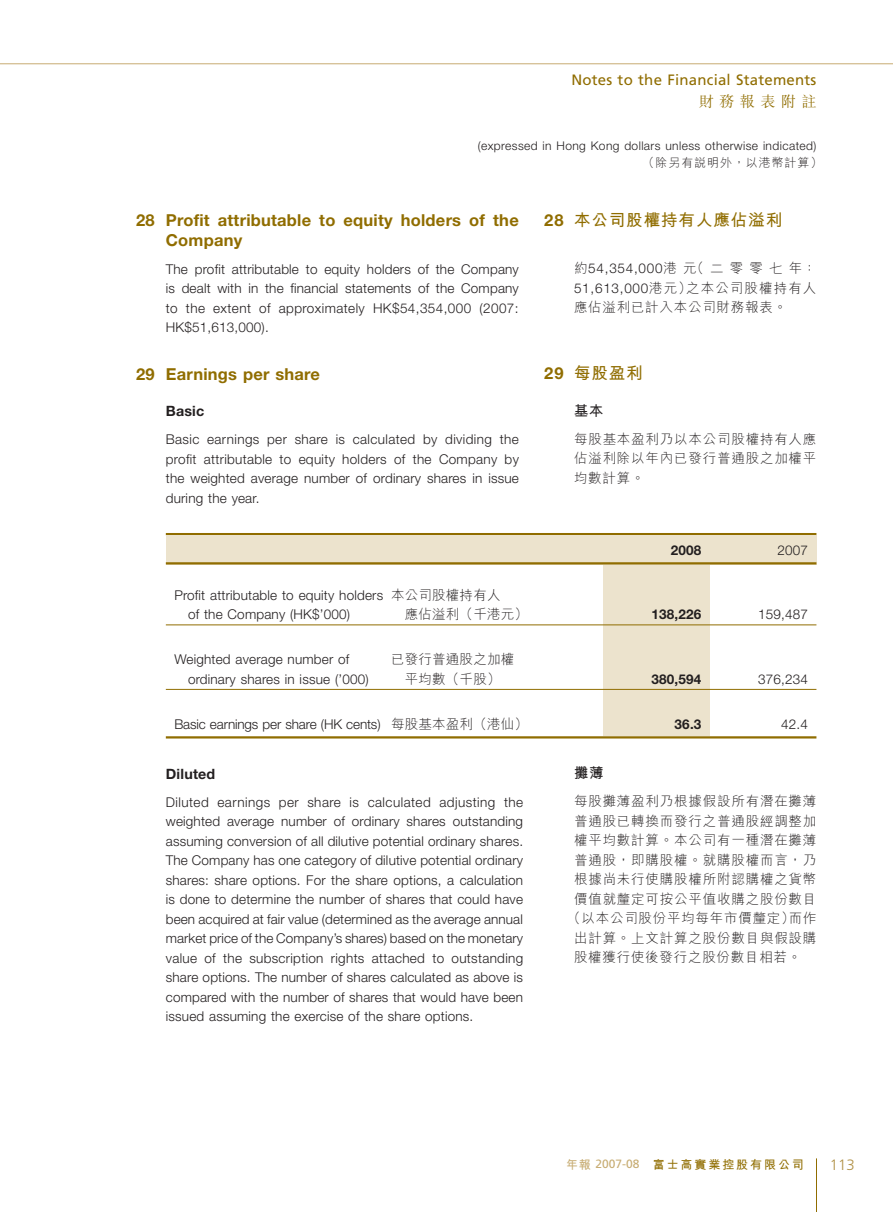
<style>
.page{position:relative;width:893px;height:1212px;background:#fff}
.page>*{position:absolute;margin:0;border:0;box-sizing:border-box;transform-origin:0 0}
.t1{font:700 16.5px/19.5px "Helvetica Neue LT Std";letter-spacing:.015em;color:#906d00}
.t2{font:700 16.5px "M Hei HK";letter-spacing:.055em;color:#906d00}
.t3{font:15px/22.5px "Frutiger LT Std";letter-spacing:.015em;color:#906d00;text-align:right}
.t4{font:300 15px "Frutiger LT Std";color:#b19146}
.t5{font:700 14.25px "Helvetica Neue LT Std";letter-spacing:.015em;color:#231f20}
.t6{font:700 14.25px "M Hei HK";color:#231f20}
.t7{font:300 13.5px/19.5px "Helvetica Neue LT Std";letter-spacing:.015em;color:#231f20;text-align:justify}
.t8{font:300 13.5px/19.5px "M Hei HK";letter-spacing:.06em;color:#231f20;text-align:justify}
.t9{font:300 13.5px "Helvetica Neue LT Std";letter-spacing:-.01em;color:#231f20}
.t10{font:700 13.5px "Helvetica Neue LT Std";letter-spacing:.015em;color:#231f20}
.t11{font:300 13.5px "M Hei HK";letter-spacing:.015em;color:#231f20}
.t12{font:300 12px/16.5px "Helvetica Neue LT Std";letter-spacing:.035em;color:#231f20}
.t13{font:700 12px "M Hei HK";letter-spacing:.16em;color:#906d00}
.s1{font-family:"M Sung HK";font-weight:300}
.s2{font-family:"M Hei HK"}
.s3{font-family:"Helvetica Neue LT Std"}
.s4{color:#c7ac72}
.s5{font-family:"Frutiger LT Std";font-weight:400;color:#c7ac72}
</style>
<div class="page">
<hr style="left:0;top:63px;width:893px;height:1px;background:#c7ac72">
<hr style="left:816px;top:1158px;width:1px;height:54px;background:#906d00">
<hr style="left:166px;top:533px;width:650px;height:2px;background:#906d00">
<div style="left:166px;top:535px;width:650px;height:29px;background:#ece3cd"></div>
<div style="left:604px;top:558px;width:106px;height:178px;background:#ece3cd"></div>
<hr style="left:166px;top:562px;width:650px;height:2px;background:#906d00">
<hr style="left:166px;top:624px;width:650px;height:1px;background:#906d00">
<hr style="left:166px;top:689px;width:650px;height:1px;background:#906d00">
<hr style="left:166px;top:736px;width:650px;height:2px;background:#906d00">
<p class="t3" style="left:571px;top:68px;width:247px">Notes to the Financial Statements<span class="s1">財務報表附註</span></p>
<p class="t12" style="left:643px;top:138px;width:181px;text-indent:-165px">(expressed in Hong Kong dollars unless otherwise indicated)<span class="s2">（除另有說明外，以港幣計算）</span></p>
<p class="t1" style="left:166px;top:210px;width:354px;text-indent:-30px">28 Profit attributable to equity holders of the<br>Company</p>
<p class="t7" style="left:166px;top:259px;width:355px">The profit attributable to equity holders of the Company is dealt with in the financial statements of the Company to the extent of approximately HK$54,354,000 (2007:<br>HK$51,613,000).</p>
<p class="t1" style="left:136px;top:364px;width:185px">29 Earnings per share</p>
<p class="t5" style="left:166px;top:402px;width:40px">Basic</p>
<p class="t7" style="left:166px;top:429px;width:355px">Basic earnings per share is calculated by dividing the profit attributable to equity holders of the Company by the weighted average number of ordinary shares in issue during the year.</p>
<p class="t2" style="left:544px;top:208px;width:239px"><span class="s3">28</span> 本公司股權持有人應佔溢利</p>
<p class="t8" style="left:574px;top:258px;width:244px">約<span class="s3">54,354,000</span>港元（二零零七年：<span class="s3">51,613,000</span>港元）之本公司股權持有人應佔溢利已計入本公司財務報表。</p>
<p class="t2" style="left:544px;top:361px;width:100px"><span class="s3">29</span> 每股盈利</p>
<p class="t6" style="left:574px;top:400px;width:31px">基本</p>
<p class="t8" style="left:574px;top:429px;width:244px">每股基本盈利乃以本公司股權持有人應佔溢利除以年內已發行普通股之加權平均數計算。</p>
<p class="t10" style="left:671px;top:541px;width:32px">2008</p>
<p class="t7" style="left:777px;top:540px;width:32px">2007</p>
<p class="t7" style="left:188px;top:585px;width:314px;text-indent:-14px">Profit attributable to equity holders <span class="s2">本公司股權持有人</span>of the Company (HK$’000)</p>
<p class="t8" style="left:405px;top:604px;width:125px">應佔溢利（千港元）</p>
<p class="t10" style="left:651px;top:606px;width:51px">138,226</p>
<p class="t7" style="left:758px;top:604px;width:51px">159,487</p>
<p class="t7" style="left:174px;top:649px;width:177px">Weighted average number of</p>
<p class="t11" style="left:391px;top:650px;width:125px">已發行普通股之加權</p>
<p class="t7" style="left:188px;top:669px;width:182px">ordinary shares in issue (’000)</p>
<p class="t8" style="left:405px;top:668px;width:97px">平均數（千股）</p>
<p class="t10" style="left:651px;top:671px;width:51px">380,594</p>
<p class="t7" style="left:758px;top:669px;width:51px">376,234</p>
<p class="t9" style="left:174px;top:716px;width:355px">Basic earnings per share (HK cents) <span class="s2">每股基本盈利（港仙）</span></p>
<p class="t10" style="left:675px;top:716px;width:28px">36.3</p>
<p class="t7" style="left:781px;top:714px;width:28px">42.4</p>
<p class="t5" style="left:166px;top:765px;width:51px">Diluted</p>
<p class="t7" style="left:166px;top:792px;width:359px">Diluted earnings per share is calculated adjusting the weighted average number of ordinary shares outstanding assuming conversion of all dilutive potential ordinary shares.<br>The Company has one category of dilutive potential ordinary shares: share options. For the share options, a calculation is done to determine the number of shares that could have been acquired at fair value (determined as the average annual market price of the Company’s shares) based on the monetary value of the subscription rights attached to outstanding share options. The number of shares calculated as above is compared with the number of shares that would have been issued assuming the exercise of the share options.</p>
<p class="t6" style="left:574px;top:762px;width:31px">攤薄</p>
<p class="t8" style="left:574px;top:791px;width:244px">每股攤薄盈利乃根據假設所有潛在攤薄</p>
<p class="t8" style="left:574px;top:810px;width:244px">普通股已轉換而發行之普通股經調整加</p>
<p class="t8" style="left:574px;top:830px;width:244px">權平均數計算。本公司有一種潛在攤薄</p>
<p class="t8" style="left:574px;top:849px;width:244px">普通股，即購股權。就購股權而言，乃</p>
<p class="t8" style="left:574px;top:869px;width:244px">根據尚未行使購股權所附認購權之貨幣</p>
<p class="t8" style="left:574px;top:888px;width:244px">價值就釐定可按公平值收購之股份數目</p>
<p class="t8" style="left:567px;top:908px;width:251px">（以本公司股份平均每年市價釐定）而作</p>
<p class="t8" style="left:574px;top:927px;width:244px">出計算。上文計算之股份數目與假設購</p>
<p class="t8" style="left:574px;top:947px;width:229px">股權獲行使後發行之股份數目相若。</p>
<p class="t13" style="left:566px;top:1156px;width:239px"><span class="s4">年報</span> <span class="s5">2007-08</span> 富士高實業控股有限公司</p>
<p class="t4" style="left:830px;top:1157px;width:27px">113</p>
</div>
